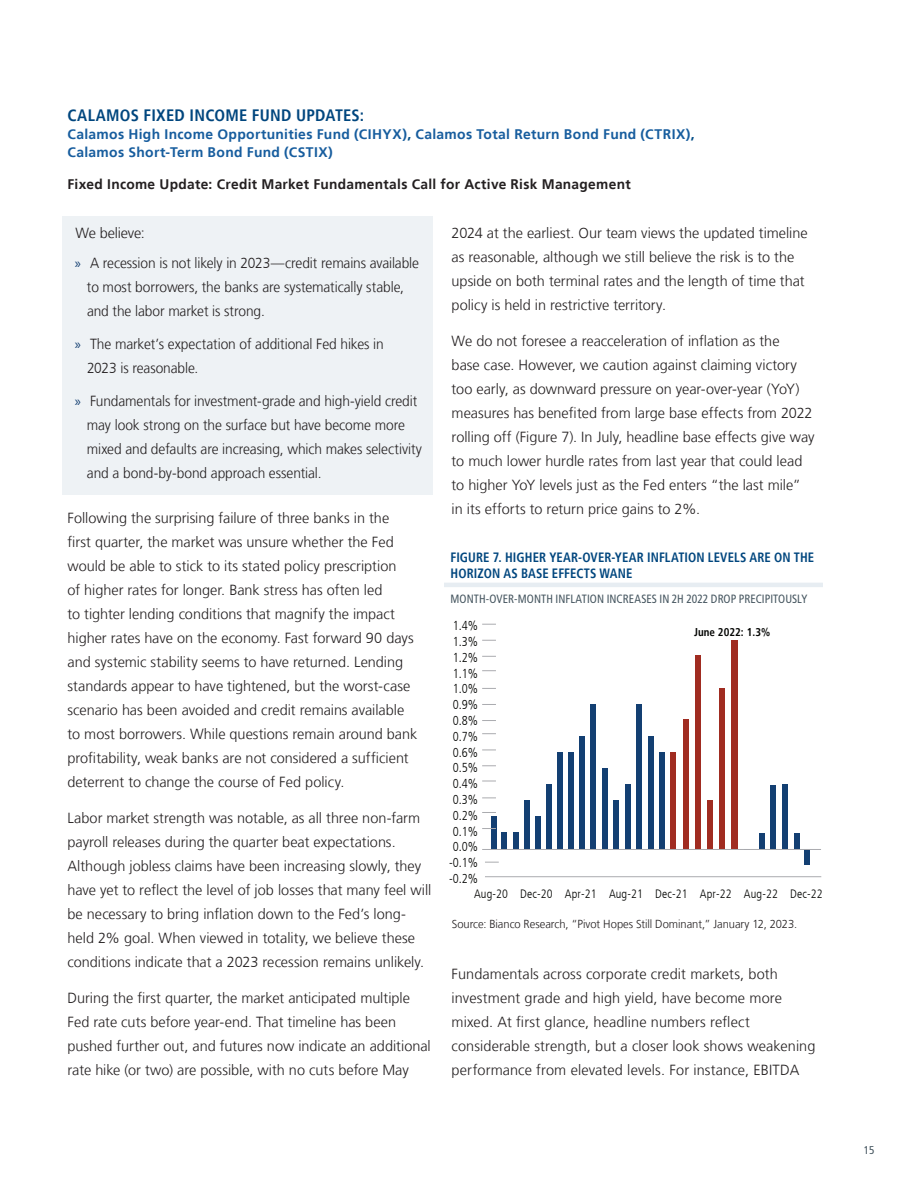
<style>
.page{position:relative;width:918px;height:1188px;background:#fff}
.page>*{position:absolute;margin:0;border:0;box-sizing:border-box;transform-origin:0 0}
.t1{font:700 condensed 16.5px "Frutiger LT";letter-spacing:.015em;color:#00467e}
.t2{font:300 14.7px/24px "Frutiger LT";color:#231f20}
.t3{font:300 14.7px/24px "Frutiger LT";color:#231f20;scale:.94 1}
.t4{font:700 13.8px/18px "Frutiger LT";letter-spacing:.02em;color:#175d9e}
.t5{font:700 13.8px "Frutiger LT";letter-spacing:.02em;color:#231f20}
.t6{font:700 condensed 13.5px/15.5px "Frutiger LT";letter-spacing:.01em;color:#00467e;scale:.94 1}
.t7{font:300 condensed 12.9px/15.8px "Frutiger LT";color:#040503;text-align:justify}
.t8{font:300 condensed 12.15px "Frutiger LT";letter-spacing:.01em;color:#040503}
.t9{font:condensed 12px "Frutiger LT";letter-spacing:.005em;color:#45555f;scale:.96 1}
.t10{font:300 11.7px "Frutiger LT";letter-spacing:-.005em;color:#231f20;scale:.96 1}
.t11{font:700 condensed 11.4px "Frutiger LT";color:#040503}
.t12{font:condensed 11.25px "Frutiger LT";color:#45555f}
.s1{color:#004c86}
.s2{font-family:"Myriad Pro";font-weight:400;color:#133f72}
</style>
<div class="page">
<div style="left:62px;top:216px;width:371px;height:278px;background:#eef2f5"></div>
<hr style="left:444px;top:583px;width:379px;height:4px;background:#e7edf2">
<div style="left:491px;top:817px;width:6px;height:32px;background:#133f72"></div>
<div style="left:501px;top:833px;width:6px;height:16px;background:#133f72"></div>
<div style="left:513px;top:833px;width:6px;height:16px;background:#133f72"></div>
<div style="left:524px;top:801px;width:6px;height:48px;background:#133f72"></div>
<div style="left:535px;top:817px;width:6px;height:32px;background:#133f72"></div>
<div style="left:546px;top:785px;width:6px;height:64px;background:#133f72"></div>
<div style="left:557px;top:753px;width:6px;height:96px;background:#133f72"></div>
<div style="left:568px;top:753px;width:5px;height:96px;background:#133f72"></div>
<div style="left:579px;top:737px;width:6px;height:112px;background:#133f72"></div>
<div style="left:591px;top:704px;width:5px;height:145px;background:#133f72"></div>
<div style="left:602px;top:769px;width:6px;height:80px;background:#133f72"></div>
<div style="left:614px;top:801px;width:5px;height:48px;background:#133f72"></div>
<div style="left:625px;top:785px;width:5px;height:64px;background:#133f72"></div>
<div style="left:637px;top:704px;width:5px;height:145px;background:#133f72"></div>
<div style="left:648px;top:737px;width:5px;height:112px;background:#133f72"></div>
<div style="left:659px;top:753px;width:5px;height:96px;background:#133f72"></div>
<div style="left:671px;top:753px;width:5px;height:96px;background:#a02c21"></div>
<div style="left:683px;top:720px;width:5px;height:129px;background:#a02c21"></div>
<div style="left:695px;top:655px;width:6px;height:194px;background:#a02c21"></div>
<div style="left:708px;top:801px;width:5px;height:48px;background:#a02c21"></div>
<div style="left:720px;top:688px;width:5px;height:161px;background:#a02c21"></div>
<div style="left:731px;top:640px;width:7px;height:209px;background:#a02c21"></div>
<div style="left:759px;top:833px;width:6px;height:16px;background:#133f72"></div>
<div style="left:770px;top:785px;width:6px;height:64px;background:#133f72"></div>
<div style="left:782px;top:785px;width:5px;height:64px;background:#133f72"></div>
<div style="left:794px;top:833px;width:5px;height:16px;background:#133f72"></div>
<div style="left:804px;top:849px;width:6px;height:16px;background:#133f72"></div>
<svg style="left:482px;top:624px;width:14px;height:1px"></svg>
<svg style="left:482px;top:640px;width:14px;height:1px"></svg>
<svg style="left:482px;top:656px;width:14px;height:1px"></svg>
<svg style="left:482px;top:670px;width:14px;height:1px"></svg>
<svg style="left:482px;top:688px;width:14px;height:1px"></svg>
<svg style="left:482px;top:704px;width:14px;height:1px"></svg>
<svg style="left:482px;top:720px;width:14px;height:1px"></svg>
<svg style="left:482px;top:733px;width:14px;height:1px"></svg>
<svg style="left:482px;top:750px;width:14px;height:1px"></svg>
<svg style="left:482px;top:765px;width:14px;height:1px"></svg>
<svg style="left:482px;top:781px;width:14px;height:1px"></svg>
<svg style="left:482px;top:798px;width:14px;height:1px"></svg>
<svg style="left:482px;top:812px;width:14px;height:1px"></svg>
<svg style="left:482px;top:828px;width:14px;height:1px"></svg>
<hr style="left:482px;top:849px;width:339px;height:1px;background:#aaabaf">
<svg style="left:485px;top:862px;width:14px;height:1px"></svg>
<hr style="left:485px;top:876px;width:336px;height:1px;background:#aaabaf">
<p class="t1" style="left:68px;top:106px;width:298px">CALAMOS FIXED INCOME FUND UPDATES:</p>
<p class="t4" style="left:68px;top:125px;width:629px">Calamos High Income Opportunities Fund (CIHYX)<span class="s1">,</span> Calamos Total Return Bond Fund (CTRIX)<span class="s1">,<br></span>Calamos Short-Term Bond Fund (CSTIX)</p>
<p class="t5" style="left:68px;top:176px;width:565px">Fixed Income Update: Credit Market Fundamentals Call for Active Risk Management</p>
<p class="t2" style="left:75px;top:218px;width:346px;line-height:30px">We believe:<br><span class="s2">»</span> A recession is not likely in 2023—credit remains available</p>
<p class="t3" style="left:87px;top:275px;width:339px">to most borrowers, the banks are systematically stable, and the labor market is strong.</p>
<p class="t3" style="left:87px;top:332px;width:317px;text-indent:-12px"><span class="s2">»</span> The market’s expectation of additional Fed hikes in<br>2023 is reasonable.</p>
<p class="t3" style="left:87px;top:389px;width:358px;text-indent:-12px"><span class="s2">»</span> Fundamentals for investment-grade and high-yield credit may look strong on the surface but have become more mixed and defaults are increasing, which makes selectivity and a bond-by-bond approach essential.</p>
<p class="t2" style="left:68px;top:506px;width:351px">Following the surprising failure of three banks in the<br>first quarter, the market was unsure whether the Fed would be able to stick to its stated policy prescription<br>of higher rates for longer. Bank stress has often led<br>to tighter lending conditions that magnify the impact higher rates have on the economy. Fast forward 90 days and systemic stability seems to have returned. Lending standards appear to have tightened, but the worst-case scenario has been avoided and credit remains available to most borrowers. While questions remain around bank profitability, weak banks are not considered a sufficient deterrent to change the course of Fed policy.</p>
<p class="t2" style="left:68px;top:806px;width:365px">Labor market strength was notable, as all three non-farm payroll releases during the quarter beat expectations.<br>Although jobless claims have been increasing slowly, they have yet to reflect the level of job losses that many feel will be necessary to bring inflation down to the Fed’s long&shy;held 2% goal. When viewed in totality, we believe these conditions indicate that a 2023 recession remains unlikely.</p>
<p class="t2" style="left:68px;top:986px;width:365px">During the first quarter, the market anticipated multiple Fed rate cuts before year-end. That timeline has been pushed further out, and futures now indicate an additional rate hike (or two) are possible, with no cuts before May</p>
<p class="t2" style="left:452px;top:221px;width:358px">2024 at the earliest. Our team views the updated timeline as reasonable, although we still believe the risk is to the upside on both terminal rates and the length of time that policy is held in restrictive territory.</p>
<p class="t2" style="left:452px;top:329px;width:364px">We do not foresee a reacceleration of inflation as the<br>base case. However, we caution against claiming victory too early, as downward pressure on year-over-year (YoY) measures has benefited from large base effects from 2022 rolling off (Figure 7). In July, headline base effects give way to much lower hurdle rates from last year that could lead to higher YoY levels just as the Fed enters “the last mile” in its efforts to return price gains to 2%.</p>
<p class="t6" style="left:450px;top:550px;width:389px">FIGURE 7. HIGHER YEAR-OVER-YEAR INFLATION LEVELS ARE ON THE<br>HORIZON AS BASE EFFECTS WANE</p>
<p class="t9" style="left:450px;top:592px;width:373px">MONTH-OVER-MONTH INFLATION INCREASES IN 2H 2022 DROP PRECIPITOUSLY</p>
<p class="t7" style="left:449px;top:618px;width:31px">1.4% 1.3% 1.2% 1.1% 1.0% 0.9% 0.8% 0.7% 0.6% 0.5% 0.4% 0.3% 0.2% 0.1% 0.0% -0.1% -0.2%</p>
<p class="t8" style="left:474px;top:887px;width:350px">Aug-20 Dec-20 Apr-21 Aug-21 Dec-21 Apr-22 Aug-22 Dec-22</p>
<p class="t11" style="left:694px;top:625px;width:78px">June 2022: 1.3%</p>
<p class="t10" style="left:452px;top:918px;width:361px">Source: Bianco Research, “Pivot Hopes Still Dominant,” January 12, 2023.</p>
<p class="t2" style="left:452px;top:962px;width:365px">Fundamentals across corporate credit markets, both investment grade and high yield, have become more mixed. At first glance, headline numbers reflect considerable strength, but a closer look shows weakening performance from elevated levels. For instance, EBITDA</p>
<p class="t12" style="left:864px;top:1144px;width:12px">15</p>
</div>
